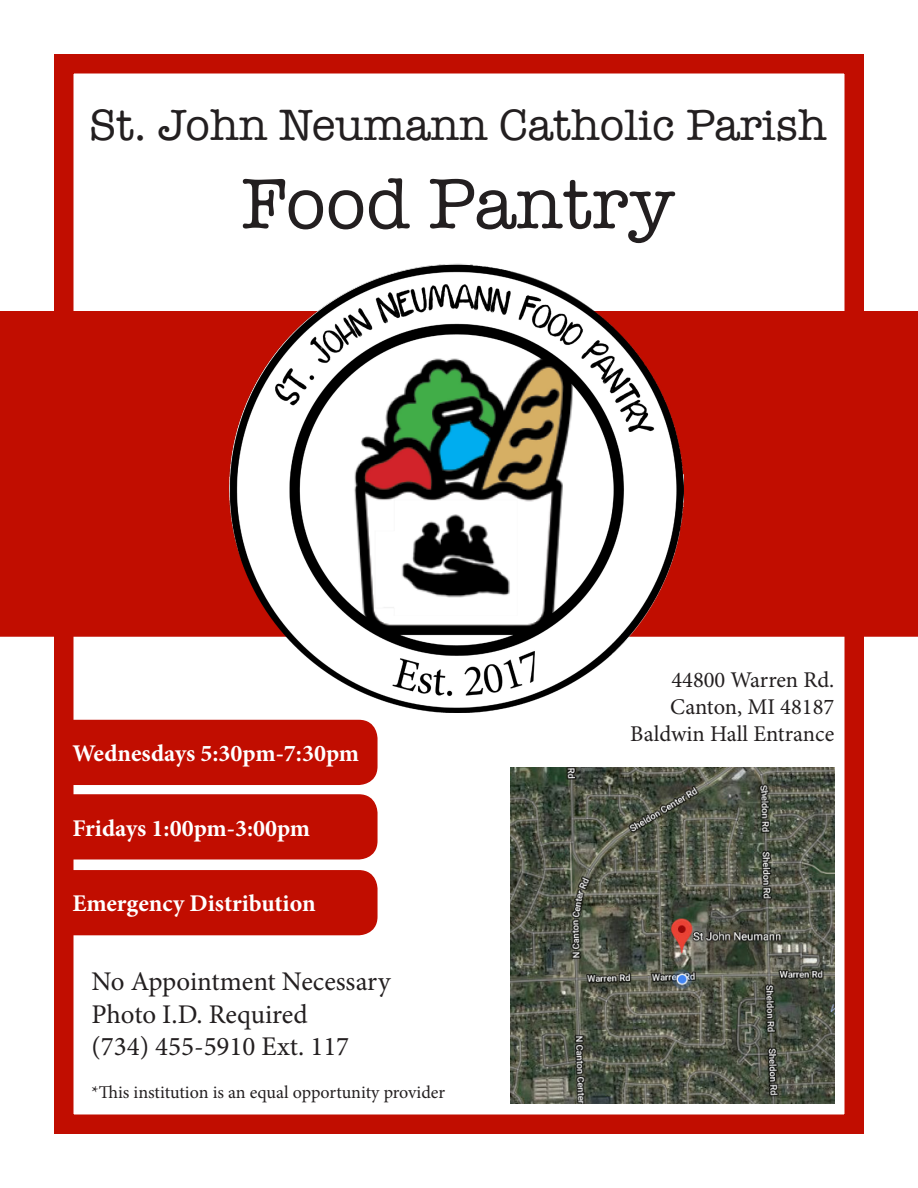
<style>
.page{position:relative;width:918px;height:1188px;background:#fff}
.page>*{position:absolute;margin:0;border:0;box-sizing:border-box;transform-origin:0 0}
.t1{font:73.5px "American Typewriter";color:#231f20}
.t2{font:45px "American Typewriter";color:#231f20}
.t3{font:27px "Minion Pro";color:#231f20}
.t4{font:700 24px "Minion Pro";color:#fff}
.t5{font:22.5px "Minion Pro";color:#231f20}
.t6{font:18px "Minion Pro";letter-spacing:-.005em;color:#231f20}
</style>
<div class="page">
<div style="left:54px;top:54px;width:810px;height:1080px;border:20px solid #c10d00"></div>
<div style="left:0;top:311px;width:918px;height:326px;background:#c10d00"></div>
<img style="left:229px;top:263px;width:455px;height:450px">
<img style="left:511px;top:767px;width:323px;height:336px">
<div style="left:55px;top:721px;width:322px;height:63px;background:#c10d00;border-radius:18px"></div>
<div style="left:54px;top:720px;width:324px;height:65px;border:2px solid #c10d00;border-radius:18px"></div>
<div style="left:55px;top:795px;width:322px;height:64px;background:#c10d00;border-radius:18px"></div>
<div style="left:54px;top:794px;width:324px;height:66px;border:2px solid #c10d00;border-radius:18px"></div>
<div style="left:55px;top:871px;width:322px;height:64px;background:#c10d00;border-radius:18px"></div>
<div style="left:54px;top:870px;width:324px;height:65px;border:2px solid #c10d00;border-radius:18px"></div>
<p class="t2" style="left:89px;top:91px;width:739px">St. John Neumann Catholic Parish</p>
<p class="t1" style="left:241px;top:148px;width:434px">Food Pantry</p>
<p class="t4" style="left:72px;top:737px;width:288px">Wednesdays 5:30pm-7:30pm</p>
<p class="t4" style="left:72px;top:811px;width:239px">Fridays 1:00pm-3:00pm</p>
<p class="t4" style="left:72px;top:887px;width:245px">Emergency Distribution</p>
<p class="t3" style="left:92px;top:964px;width:301px">No Appointment Necessary</p>
<p class="t3" style="left:92px;top:996px;width:218px">Photo I.D. Required</p>
<p class="t3" style="left:92px;top:1028px;width:259px">(734) 455-5910 Ext. 117</p>
<p class="t6" style="left:92px;top:1081px;width:355px">*This institution is an equal opportunity provider</p>
<p class="t5" style="left:671px;top:665px;width:164px">44800 Warren Rd.</p>
<p class="t5" style="left:670px;top:692px;width:166px">Canton, MI 48187</p>
<p class="t5" style="left:630px;top:719px;width:206px">Baldwin Hall Entrance</p>
</div>
